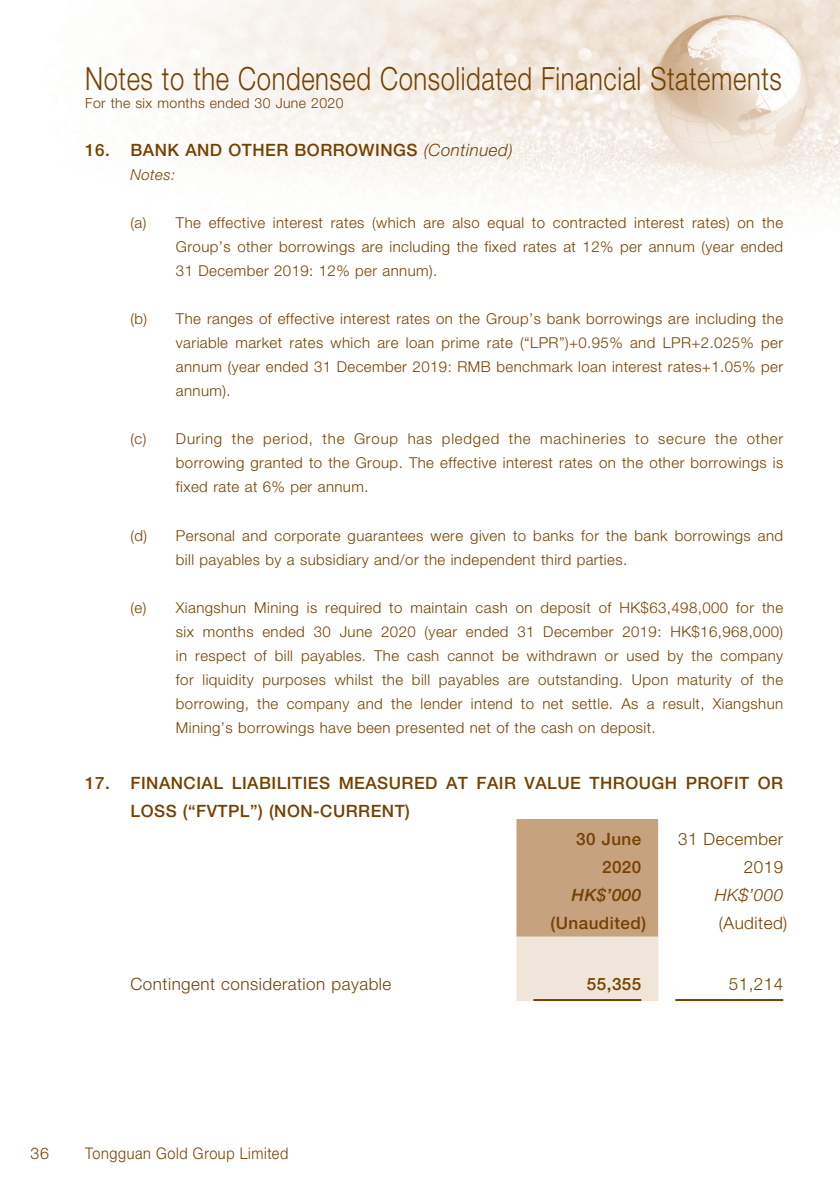
<style>
.page{position:relative;width:840px;height:1191px;background:#fff}
.page>*{position:absolute;margin:0;border:0;box-sizing:border-box;transform-origin:0 0}
.t1{font:300 32px "Helvetica Neue";letter-spacing:.025em;color:#754100;scale:.8 1}
.t2{font:500 17px "Helvetica Neue";letter-spacing:.03em;color:#754100}
.t3{font:300 17px/28px "Helvetica Neue";letter-spacing:.03em;color:#754100;text-align:right}
.t4{font:italic 500 17px "Helvetica Neue";color:#754100}
.t5{font:italic 300 17px "Helvetica Neue";color:#754100}
.t6{font:300 16px "Helvetica Neue";letter-spacing:.045em;color:#754100;scale:.9 1}
.t7{font:300 16px "Helvetica Neue";letter-spacing:.045em;color:#754100}
.t8{font:300 15px/24px "Helvetica Neue";letter-spacing:.03em;color:#754100;text-align:justify}
.t9{font:italic 300 15px "Helvetica Neue";letter-spacing:.03em;color:#754100}
.t10{font:300 14px "Helvetica Neue";letter-spacing:.03em;color:#754100}
.s1{font-weight:300;font-style:italic}
</style>
<div class="page">
<img style="left:159px;top:0;width:680px;height:1002px">
<svg style="left:516px;top:819px;width:283px;height:182px"></svg>
<hr style="left:533px;top:999px;width:108px;height:2px;background:#754100">
<hr style="left:675px;top:999px;width:107px;height:2px;background:#754100">
<h1 class="t1" style="left:85px;top:67px;width:871px">Notes to the Condensed Consolidated Financial Statements</h1>
<p class="t10" style="left:85px;top:98px;width:260px">For the six months ended 30 June 2020</p>
<p class="t2" style="left:85px;top:144px;width:429px">16. BANK AND OTHER BORROWINGS <span class="s1">(Continued)</span></p>
<p class="t9" style="left:130px;top:170px;width:46px">Notes:</p>
<p class="t8" style="left:176px;top:212px;width:608px;text-indent:-45px">(a) The effective interest rates (which are also equal to contracted interest rates) on the Group’s other borrowings are including the fixed rates at 12% per annum (year ended 31 December 2019: 12% per annum).</p>
<p class="t8" style="left:176px;top:308px;width:608px;text-indent:-45px">(b) The ranges of effective interest rates on the Group’s bank borrowings are including the variable market rates which are loan prime rate (“LPR”)+0.95% and LPR+2.025% per annum (year ended 31 December 2019: RMB benchmark loan interest rates+1.05% per annum).</p>
<p class="t8" style="left:176px;top:428px;width:608px;text-indent:-45px">(c) During the period, the Group has pledged the machineries to secure the other borrowing granted to the Group. The effective interest rates on the other borrowings is fixed rate at 6% per annum.</p>
<p class="t8" style="left:176px;top:524px;width:608px;text-indent:-45px">(d) Personal and corporate guarantees were given to banks for the bank borrowings and bill payables by a subsidiary and/or the independent third parties.</p>
<p class="t8" style="left:176px;top:596px;width:608px;text-indent:-45px">(e) Xiangshun Mining is required to maintain cash on deposit of HK$63,498,000 for the six months ended 30 June 2020 (year ended 31 December 2019: HK$16,968,000) in respect of bill payables. The cash cannot be withdrawn or used by the company for liquidity purposes whilst the bill payables are outstanding. Upon maturity of the borrowing, the company and the lender intend to net settle. As a result, Xiangshun Mining’s borrowings have been presented net of the cash on deposit.</p>
<p class="t2" style="left:85px;top:776px;width:699px">17. FINANCIAL LIABILITIES MEASURED AT FAIR VALUE THROUGH PROFIT OR</p>
<p class="t2" style="left:130px;top:804px;width:281px">LOSS (“FVTPL”) (NON-CURRENT)</p>
<p class="t2" style="left:576px;top:832px;width:67px">30 June</p>
<p class="t2" style="left:601px;top:860px;width:41px">2020</p>
<p class="t3" style="left:677px;top:826px;width:107px">31 December<br>2019</p>
<p class="t4" style="left:571px;top:888px;width:71px">HK$’000</p>
<p class="t5" style="left:714px;top:888px;width:70px">HK$’000</p>
<p class="t2" style="left:550px;top:916px;width:97px">(Unaudited)</p>
<p class="t3" style="left:718px;top:910px;width:70px">(Audited)</p>
<p class="t3" style="left:130px;top:972px;width:262px">Contingent consideration payable</p>
<p class="t2" style="left:586px;top:978px;width:56px">55,355</p>
<p class="t3" style="left:728px;top:972px;width:56px">51,214</p>
<p class="t7" style="left:30px;top:1147px;width:20px">36</p>
<p class="t6" style="left:85px;top:1147px;width:227px">Tongguan Gold Group Limited</p>
</div>
